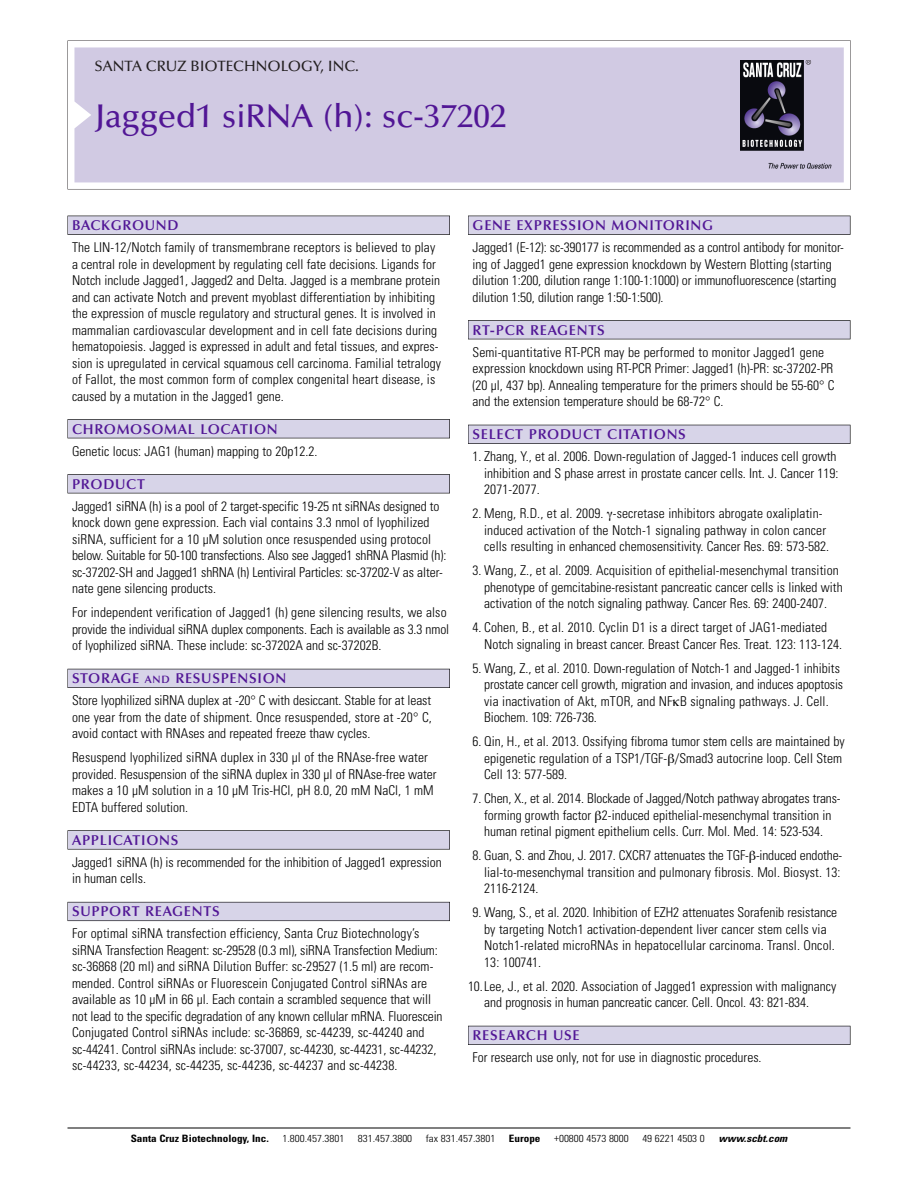
<style>
.page{position:relative;width:918px;height:1188px;background:#fff}
.page>*{position:absolute;margin:0;border:0;box-sizing:border-box;transform-origin:0 0}
.t1{font:500 33px "Optima";color:#511695}
.t2{font:500 15px "Optima";color:#231f20}
.t3{font:600 14.25px "Optima";letter-spacing:.05em;color:#511695}
.t4{font:300 condensed 13.5px/16.5px "Univers";color:#000}
.t5{font:300 condensed 10.2px "Univers";color:#000;scale:1.1 1}
.t6{font:700 condensed 10.2px "Univers";color:#000;scale:1.1 1}
.t7{font:italic 700 condensed 10.2px "Univers";color:#000;scale:1.1 1}
.s1{font-size:10.65px}
</style>
<div class="page">
<svg style="left:68px;top:40px;width:783px;height:149px"></svg>
<div style="left:74px;top:47px;width:770px;height:135px;background:#d1cae3"></div>
<img style="left:741px;top:60px;width:90px;height:108px">
<div style="left:68px;top:216px;width:382px;height:19px;background:#535256"></div>
<div style="left:68px;top:216px;width:381px;height:18px;background:#d7d4e8"></div>
<div style="left:68px;top:419px;width:382px;height:19px;background:#515155"></div>
<div style="left:68px;top:420px;width:381px;height:18px;background:#d7d4e8"></div>
<div style="left:68px;top:474px;width:382px;height:19px;background:#545357"></div>
<div style="left:68px;top:475px;width:381px;height:18px;background:#d7d4e8"></div>
<div style="left:68px;top:669px;width:382px;height:19px;background:#535259"></div>
<div style="left:68px;top:669px;width:381px;height:18px;background:#d7d4e8"></div>
<svg style="left:68px;top:830px;width:382px;height:20px"></svg>
<div style="left:68px;top:831px;width:381px;height:18px;background:#d7d4e8"></div>
<div style="left:68px;top:902px;width:382px;height:19px;background:#64626c"></div>
<div style="left:68px;top:902px;width:381px;height:18px;background:#d7d4e8"></div>
<div style="left:468px;top:216px;width:382px;height:19px;background:#535256"></div>
<div style="left:468px;top:216px;width:382px;height:18px;background:#d7d4e8"></div>
<div style="left:468px;top:320px;width:382px;height:19px;background:#515155"></div>
<div style="left:468px;top:321px;width:382px;height:18px;background:#d7d4e8"></div>
<div style="left:468px;top:425px;width:382px;height:19px;background:#515057"></div>
<div style="left:468px;top:425px;width:382px;height:18px;background:#d7d4e8"></div>
<div style="left:468px;top:1026px;width:382px;height:19px;background:#535259"></div>
<div style="left:468px;top:1026px;width:382px;height:18px;background:#d7d4e8"></div>
<hr style="left:68px;top:1128px;width:782px;height:1px;background:#000">
<p class="t2" style="left:94px;top:60px;width:266px">SANTA CRUZ BIOTECHNOLOGY, INC.</p>
<p class="t1" style="left:94px;top:102px;width:414px">Jagged1 siRNA (h): sc-37202</p>
<p class="t3" style="left:72px;top:219px;width:108px">BACKGROUND</p>
<p class="t4" style="left:72px;top:240px;width:371px">The LIN-12/Notch family of transmembrane receptors is believed to play a central role in development by regulating cell fate decisions. Ligands for Notch include Jagged1, Jagged2 and Delta. Jagged is a membrane protein and can activate Notch and prevent myoblast differentiation by inhibiting the expression of muscle regulatory and structural genes. It is involved in mammalian cardiovascular development and in cell fate decisions during hematopoiesis. Jagged is expressed in adult and fetal tissues, and expres&shy;sion is upregulated in cervical squamous cell carcinoma. Familial tetralogy of Fallot, the most common form of complex congenital heart disease, is caused by a mutation in the Jagged1 gene.</p>
<p class="t3" style="left:72px;top:423px;width:207px">CHROMOSOMAL LOCATION</p>
<p class="t4" style="left:72px;top:444px;width:247px">Genetic locus: JAG1 (human) mapping to 20p12.2.</p>
<p class="t3" style="left:72px;top:478px;width:74px">PRODUCT</p>
<p class="t4" style="left:72px;top:499px;width:376px">Jagged1 siRNA (h) is a pool of 2 target-specific 19-25 nt siRNAs designed to knock down gene expression. Each vial contains 3.3 nmol of lyophilized siRNA, sufficient for a 10 µM solution once resuspended using protocol below. Suitable for 50-100 transfections. Also see Jagged1 shRNA Plasmid (h): sc-37202-SH and Jagged1 shRNA (h) Lentiviral Particles: sc-37202-V as alter&shy;nate gene silencing products.</p>
<p class="t4" style="left:72px;top:606px;width:379px">For independent verification of Jagged1 (h) gene silencing results, we also provide the individual siRNA duplex components. Each is available as 3.3 nmol of lyophilized siRNA. These include: sc-37202A and sc-37202B.</p>
<p class="t3" style="left:72px;top:672px;width:216px">STORAGE <span class="s1">AND</span> RESUSPENSION</p>
<p class="t4" style="left:72px;top:694px;width:361px;text-align:justify">Store lyophilized siRNA duplex at -20° C with desiccant. Stable for at least one year from the date of shipment. Once resuspended, store at -20° C, avoid contact with RNAses and repeated freeze thaw cycles.</p>
<p class="t4" style="left:72px;top:751px;width:366px">Resuspend lyophilized siRNA duplex in 330 µl of the RNAse-free water provided. Resuspension of the siRNA duplex in 330 µl of RNAse-free water makes a 10 µM solution in a 10 µM Tris-HCl, pH 8.0, 20 mM NaCl, 1 mM EDTA buffered solution.</p>
<p class="t3" style="left:72px;top:834px;width:108px">APPLICATIONS</p>
<p class="t4" style="left:72px;top:855px;width:371px">Jagged1 siRNA (h) is recommended for the inhibition of Jagged1 expression in human cells.</p>
<p class="t3" style="left:72px;top:906px;width:149px">SUPPORT REAGENTS</p>
<p class="t4" style="left:72px;top:927px;width:372px">For optimal siRNA transfection efficiency, Santa Cruz Biotechnology’s siRNA Transfection Reagent: sc-29528 (0.3 ml), siRNA Transfection Medium: sc-36868 (20 ml) and siRNA Dilution Buffer: sc-29527 (1.5 ml) are recom&shy;mended. Control siRNAs or Fluorescein Conjugated Control siRNAs are available as 10 µM in 66 µl. Each contain a scrambled sequence that will not lead to the specific degradation of any known cellular mRNA. Fluorescein Conjugated Control siRNAs include: sc-36869, sc-44239, sc-44240 and sc-44241. Control siRNAs include: sc-37007, sc-44230, sc-44231, sc-44232, sc-44233, sc-44234, sc-44235, sc-44236, sc-44237 and sc-44238.</p>
<p class="t3" style="left:473px;top:219px;width:242px">GENE EXPRESSION MONITORING</p>
<p class="t4" style="left:473px;top:240px;width:373px">Jagged1 (E-12): sc-390177 is recommended as a control antibody for monitor&shy;ing of Jagged1 gene expression knockdown by Western Blotting (starting dilution 1:200, dilution range 1:100-1:1000) or immunofluorescence (starting dilution 1:50, dilution range 1:50-1:500).</p>
<p class="t3" style="left:473px;top:324px;width:134px">RT-PCR REAGENTS</p>
<p class="t4" style="left:473px;top:345px;width:364px">Semi-quantitative RT-PCR may be performed to monitor Jagged1 gene expression knockdown using RT-PCR Primer: Jagged1 (h)-PR: sc-37202-PR (20 µl, 437 bp). Annealing temperature for the primers should be 55-60° C and the extension temperature should be 68-72° C.</p>
<p class="t3" style="left:473px;top:428px;width:215px">SELECT PRODUCT CITATIONS</p>
<p class="t4" style="left:484px;top:450px;width:356px;text-indent:-12px">1. Zhang, Y., et al. 2006. Down-regulation of Jagged-1 induces cell growth inhibition and S phase arrest in prostate cancer cells. Int. J. Cancer 119:<br>2071-2077.</p>
<p class="t4" style="left:484px;top:507px;width:346px;text-indent:-12px">2. Meng, R.D., et al. 2009. -secretase inhibitors abrogate oxaliplatin&shy;induced activation of the Notch-1 signaling pathway in colon cancer cells resulting in enhanced chemosensitivity. Cancer Res. 69: 573-582.</p>
<p class="t4" style="left:484px;top:564px;width:360px;text-indent:-12px">3. Wang, Z., et al. 2009. Acquisition of epithelial-mesenchymal transition phenotype of gemcitabine-resistant pancreatic cancer cells is linked with activation of the notch signaling pathway. Cancer Res. 69: 2400-2407.</p>
<p class="t4" style="left:484px;top:621px;width:359px;text-indent:-12px">4. Cohen, B., et al. 2010. Cyclin D1 is a direct target of JAG1-mediated<br>Notch signaling in breast cancer. Breast Cancer Res. Treat. 123: 113-124.</p>
<p class="t4" style="left:484px;top:661px;width:360px;text-indent:-12px">5. Wang, Z., et al. 2010. Down-regulation of Notch-1 and Jagged-1 inhibits prostate cancer cell growth, migration and invasion, and induces apoptosis via inactivation of Akt, mTOR, and NF B signaling pathways. J. Cell.<br>Biochem. 109: 726-736.</p>
<p class="t4" style="left:484px;top:735px;width:362px;text-indent:-12px">6. Qin, H., et al. 2013. Ossifying fibroma tumor stem cells are maintained by epigenetic regulation of a TSP1/TGF- /Smad3 autocrine loop. Cell Stem<br>Cell 13: 577-589.</p>
<p class="t4" style="left:473px;top:792px;width:370px;text-align:center">7. Chen, X., et al. 2014. Blockade of Jagged/Notch pathway abrogates trans&shy;forming growth factor 2-induced epithelial-mesenchymal transition in human retinal pigment epithelium cells. Curr. Mol. Med. 14: 523-534.</p>
<p class="t4" style="left:484px;top:849px;width:360px;text-indent:-12px">8. Guan, S. and Zhou, J. 2017. CXCR7 attenuates the TGF- -induced endothe&shy;lial-to-mesenchymal transition and pulmonary fibrosis. Mol. Biosyst. 13:<br>2116-2124.</p>
<p class="t4" style="left:484px;top:906px;width:355px;text-indent:-12px">9. Wang, S., et al. 2020. Inhibition of EZH2 attenuates Sorafenib resistance by targeting Notch1 activation-dependent liver cancer stem cells via Notch1-related microRNAs in hepatocellular carcinoma. Transl. Oncol.<br>13: 100741.</p>
<p class="t4" style="left:484px;top:979px;width:354px;text-indent:-16px">10.Lee, J., et al. 2020. Association of Jagged1 expression with malignancy and prognosis in human pancreatic cancer. Cell. Oncol. 43: 821-834.</p>
<p class="t3" style="left:473px;top:1029px;width:109px">RESEARCH USE</p>
<p class="t4" style="left:473px;top:1051px;width:291px">For research use only, not for use in diagnostic procedures.</p>
<p class="t6" style="left:131px;top:1135px;width:127px">Santa Cruz Biotechnology, Inc.</p>
<p class="t5" style="left:282px;top:1135px;width:58px">1.800.457.3801</p>
<p class="t5" style="left:358px;top:1135px;width:51px">831.457.3800</p>
<p class="t5" style="left:426px;top:1135px;width:65px">fax 831.457.3801</p>
<p class="t6" style="left:509px;top:1135px;width:30px">Europe</p>
<p class="t5" style="left:554px;top:1135px;width:69px">+00800 4573 8000</p>
<p class="t5" style="left:642px;top:1135px;width:58px">49 6221 4503 0</p>
<p class="t7" style="left:719px;top:1135px;width:66px">www.scbt.com</p>
</div>
